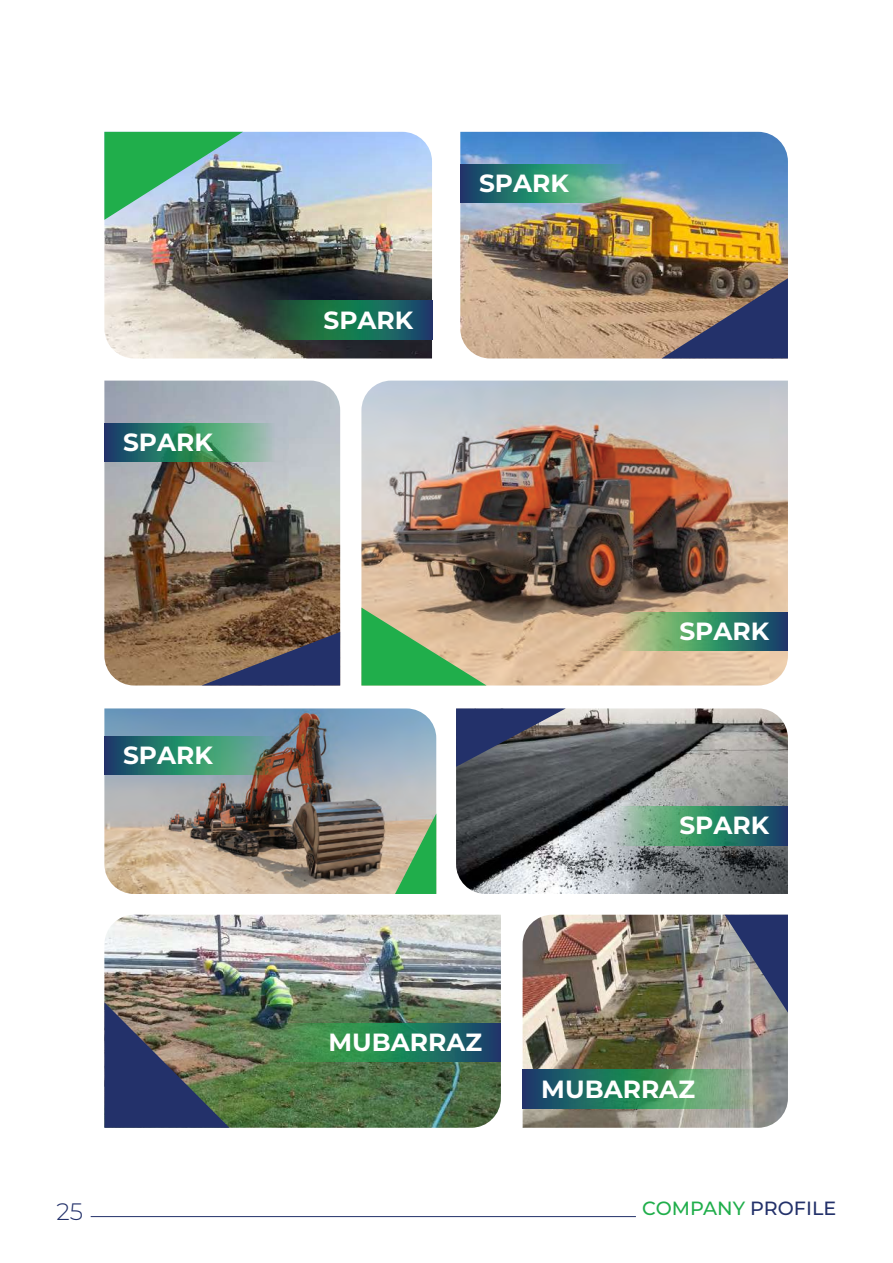
<style>
.page{position:relative;width:893px;height:1263px;background:#fff}
.page>*{position:absolute;margin:0;border:0;box-sizing:border-box;transform-origin:0 0}
.t1{font:700 24.9px "Montserrat";color:#fff}
.t2{font:300 23.7px "Montserrat";color:#23316a}
.t3{font:500 19.2px "Montserrat";color:#20ae4b}
.s1{color:#23316a}
</style>
<div class="page">
<hr style="left:91px;top:1216px;width:545px;height:1px;background:#23316a">
<img style="left:104px;top:915px;width:397px;height:213px">
<svg style="left:267px;top:1023px;width:234px;height:38px;background:#2d7a58"></svg>
<img style="left:104px;top:1002px;width:125px;height:126px">
<img style="left:523px;top:915px;width:265px;height:213px">
<svg style="left:725px;top:915px;width:63px;height:98px;background:#646b85"></svg>
<svg style="left:523px;top:1070px;width:233px;height:38px;background:#42836a"></svg>
<img style="left:104px;top:708px;width:332px;height:186px">
<svg style="left:395px;top:813px;width:41px;height:81px;background:#79b377"></svg>
<svg style="left:104px;top:736px;width:170px;height:38px;background:#398070"></svg>
<img style="left:456px;top:708px;width:332px;height:186px">
<svg style="left:456px;top:708px;width:110px;height:59px;background:#484f6b"></svg>
<svg style="left:618px;top:807px;width:170px;height:38px;background:#468b76"></svg>
<img style="left:104px;top:381px;width:236px;height:304px">
<svg style="left:202px;top:632px;width:138px;height:53px;background:#544b57"></svg>
<svg style="left:104px;top:423px;width:170px;height:39px;background:#458875"></svg>
<img style="left:460px;top:132px;width:328px;height:226px">
<svg style="left:662px;top:278px;width:126px;height:80px;background:#5a5361"></svg>
<svg style="left:460px;top:164px;width:170px;height:38px;background:#418a7f"></svg>
<img style="left:104px;top:132px;width:328px;height:226px">
<img style="left:104px;top:132px;width:139px;height:88px">
<svg style="left:262px;top:301px;width:170px;height:38px;background:#1d614f"></svg>
<img style="left:361px;top:381px;width:427px;height:304px">
<svg style="left:618px;top:612px;width:170px;height:38px;background:#578f6f"></svg>
<svg style="left:361px;top:608px;width:126px;height:77px;background:#7db371"></svg>
<p class="t1" style="left:123px;top:424px;width:91px">SPARK</p>
<p class="t1" style="left:123px;top:737px;width:91px">SPARK</p>
<p class="t1" style="left:324px;top:302px;width:91px">SPARK</p>
<p class="t1" style="left:479px;top:165px;width:91px">SPARK</p>
<p class="t1" style="left:328px;top:1024px;width:155px">MUBARRAZ</p>
<p class="t1" style="left:679px;top:613px;width:91px">SPARK</p>
<p class="t1" style="left:679px;top:808px;width:91px">SPARK</p>
<p class="t1" style="left:541px;top:1071px;width:155px">MUBARRAZ</p>
<p class="t2" style="left:56px;top:1195px;width:28px">25</p>
<p class="t3" style="left:642px;top:1195px;width:195px">COMPANY <span class="s1">PROFILE</span></p>
</div>
